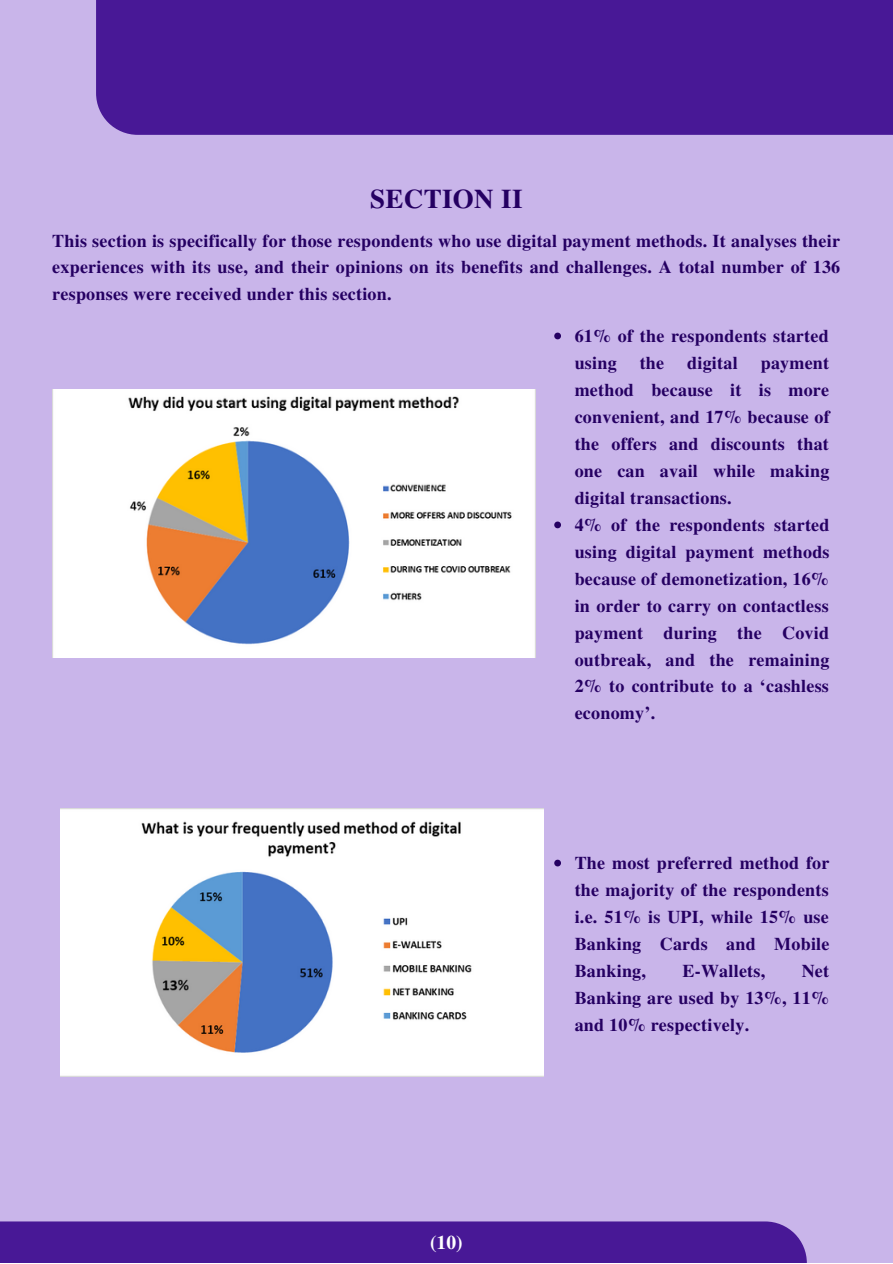
<style>
.page{position:relative;width:893px;height:1264px;background:#fff}
.page>*{position:absolute;margin:0;border:0;box-sizing:border-box;transform-origin:0 0}
.t1{font:700 27px "Te X Gyre Termes";letter-spacing:.015em;color:#250062}
.t2{font:700 19.5px "Te X Gyre Termes";color:#fff}
.t3{font:700 18px/27px "Te X Gyre Termes";letter-spacing:.015em;color:#250062;text-align:justify}
</style>
<div class="page">
<div style="left:0;top:0;width:892px;height:1262px;background:#c9b5ea"></div>
<div style="left:0;top:1221px;width:806px;height:41px;background:#481896"></div>
<div style="left:96px;top:0;width:796px;height:135px;background:#481896"></div>
<img style="left:52px;top:390px;width:483px;height:267px">
<img style="left:60px;top:809px;width:484px;height:267px">
<svg style="left:554px;top:332px;width:7px;height:7px"></svg>
<svg style="left:554px;top:521px;width:7px;height:7px"></svg>
<svg style="left:554px;top:859px;width:7px;height:7px"></svg>
<h1 class="t1" style="left:370px;top:178px;width:154px">SECTION II</h1>
<p class="t3" style="left:52px;top:226px;width:789px;line-height:26.5px">This section is specifically for those respondents who use digital payment methods. It analyses their experiences with its use, and their opinions on its benefits and challenges. A total number of 136 responses were received under this section.</p>
<p class="t3" style="left:574px;top:321px;width:255px">61% of the respondents started using</p>
<p class="t3" style="left:639px;top:348px;width:26px">the</p>
<p class="t3" style="left:687px;top:348px;width:52px">digital</p>
<p class="t3" style="left:574px;top:348px;width:256px;text-align:left;text-indent:186px">payment method because it is more convenient, and 17% because of the offers and discounts that one can avail while making digital transactions.<br>4% of the respondents started using digital payment methods because of demonetization, 16% in order to carry on contactless payment during the Covid outbreak, and the remaining<br>2% to contribute to a ‘cashless economy’.</p>
<p class="t2" style="left:430px;top:1226px;width:34px">(10)</p>
<p class="t3" style="left:574px;top:848px;width:256px">The most preferred method for the majority of the respondents i.e. 51% is UPI, while 15% use Banking Cards and Mobile Banking,</p>
<p class="t3" style="left:574px;top:956px;width:256px;text-indent:227px">Net Banking are used by 13%, 11% and 10% respectively.</p>
<p class="t3" style="left:682px;top:956px;width:84px">E-Wallets,</p>
</div>
